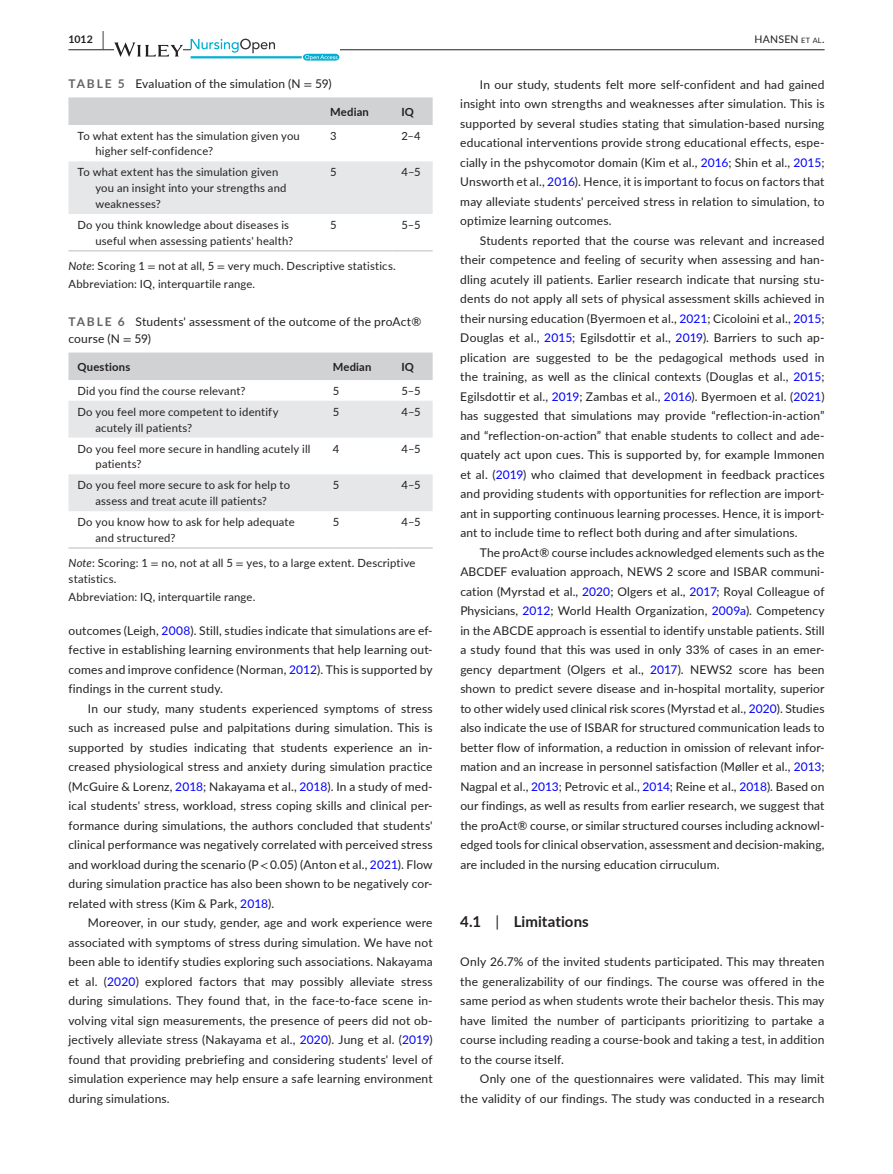
<style>
.page{position:relative;width:893px;height:1174px;background:#fff}
.page>*{position:absolute;margin:0;border:0;box-sizing:border-box;transform-origin:0 0}
.t1{font:700 15px "Lato";letter-spacing:.005em;color:#231f20}
.t2{font:12px/19.5px "Lato";letter-spacing:.015em;color:#231f20;text-align:justify}
.t3{font:11.25px/15.8px "Lato";letter-spacing:.015em;color:#231f20}
.t4{font:700 11.25px "Lato";letter-spacing:.02em;color:#231f20}
.t5{font:10.5px "Lato";letter-spacing:.02em;color:#231f20}
.t6{font:700 10.5px "Lato";color:#231f20}
.s1{font-size:19.5px}
.s2{font-size:7.35px}
.s3{font-weight:700;color:#636366}
.s4{font-family:"STIX"}
.s5{font-style:italic}
.s6{color:#00f}
.s7{font-weight:400}
</style>
<div class="page">
<hr style="left:68px;top:49px;width:756px;height:1px;background:#231f20">
<svg style="left:114px;top:42px;width:69px;height:15px"></svg>
<svg style="left:191px;top:39px;width:148px;height:22px"></svg>
<div style="left:68px;top:97px;width:365px;height:28px;background:#d1d2d4"></div>
<div style="left:68px;top:161px;width:365px;height:53px;background:#e6e7e9"></div>
<hr style="left:68px;top:250px;width:253px;height:1px;background:#d1d2d4">
<hr style="left:321px;top:250px;width:71px;height:1px;background:#d1d2d4">
<hr style="left:392px;top:250px;width:41px;height:1px;background:#d1d2d4">
<div style="left:68px;top:352px;width:365px;height:28px;background:#d1d2d4"></div>
<svg style="left:68px;top:401px;width:365px;height:110px"></svg>
<hr style="left:68px;top:547px;width:256px;height:2px;background:#d1d2d4">
<hr style="left:324px;top:547px;width:68px;height:2px;background:#d1d2d4">
<hr style="left:392px;top:547px;width:41px;height:2px;background:#d1d2d4">
<p class="t6" style="left:68px;top:31px;width:37px">1012 <span class="s1">|</span></p>
<p class="t5" style="left:755px;top:31px;width:71px">HANSEN <span class="s2">et al</span>.</p>
<p class="t2" style="left:68px;top:73px;width:265px"><span class="s3">TABLE 5</span> Evaluation of the simulation (N <span class="s4">=</span> 59)</p>
<p class="t4" style="left:330px;top:103px;width:40px">Median</p>
<p class="t4" style="left:401px;top:103px;width:14px">IQ</p>
<p class="t3" style="left:95px;top:127px;width:206px;text-indent:-18px">To what extent has the simulation given you higher self-confidence?</p>
<p class="t3" style="left:330px;top:127px;width:8px">3</p>
<p class="t3" style="left:401px;top:127px;width:21px">2–4</p>
<p class="t3" style="left:95px;top:164px;width:193px;text-indent:-18px">To what extent has the simulation given you an insight into your strengths and weaknesses?</p>
<p class="t3" style="left:330px;top:164px;width:8px">5</p>
<p class="t3" style="left:401px;top:164px;width:21px">4–5</p>
<p class="t3" style="left:95px;top:217px;width:199px;text-indent:-18px">Do you think knowledge about diseases is useful when assessing patients' health?</p>
<p class="t3" style="left:330px;top:217px;width:8px">5</p>
<p class="t3" style="left:401px;top:217px;width:21px">5–5</p>
<p class="t3" style="left:68px;top:256px;width:329px;line-height:18px"><span class="s5">Note</span>: Scoring 1 <span class="s4">=</span> not at all, 5 <span class="s4">=</span> very much. Descriptive statistics.<br>Abbreviation: IQ, interquartile range.</p>
<p class="t2" style="left:68px;top:313px;width:355px;line-height:16.5px"><span class="s3">TABLE 6</span> Students' assessment of the outcome of the proAct® course (N <span class="s4">=</span> 59)</p>
<p class="t4" style="left:77px;top:358px;width:54px">Questions</p>
<p class="t4" style="left:333px;top:358px;width:40px">Median</p>
<p class="t4" style="left:401px;top:358px;width:14px">IQ</p>
<p class="t3" style="left:77px;top:382px;width:169px">Did you find the course relevant?</p>
<p class="t3" style="left:333px;top:382px;width:8px">5</p>
<p class="t3" style="left:401px;top:382px;width:21px">5–5</p>
<p class="t3" style="left:95px;top:403px;width:185px;text-indent:-18px">Do you feel more competent to identify acutely ill patients?</p>
<p class="t3" style="left:333px;top:403px;width:8px">5</p>
<p class="t3" style="left:401px;top:403px;width:21px">4–5</p>
<p class="t3" style="left:95px;top:440px;width:217px;text-indent:-18px">Do you feel more secure in handling acutely ill patients?</p>
<p class="t3" style="left:333px;top:440px;width:8px">4</p>
<p class="t3" style="left:401px;top:440px;width:21px">4–5</p>
<p class="t3" style="left:78px;top:477px;width:214px;text-align:center">Do you feel more secure to ask for help to assess and treat acute ill patients?</p>
<p class="t3" style="left:333px;top:477px;width:8px">5</p>
<p class="t3" style="left:401px;top:477px;width:21px">4–5</p>
<p class="t3" style="left:96px;top:514px;width:201px;text-indent:-18px">Do you know how to ask for help adequate and structured?</p>
<p class="t3" style="left:333px;top:514px;width:8px">5</p>
<p class="t3" style="left:401px;top:514px;width:21px">4–5</p>
<p class="t3" style="left:69px;top:554px;width:348px"><span class="s5">Note</span>: Scoring: 1 <span class="s4">=</span> no, not at all 5 <span class="s4">=</span> yes, to a large extent. Descriptive statistics.</p>
<p class="t3" style="left:69px;top:588px;width:188px">Abbreviation: IQ, interquartile range.</p>
<p class="t2" style="left:68px;top:620px;width:366px">outcomes (Leigh, <span class="s6">2008</span>). Still, studies indicate that simulations are ef&shy;fective in establishing learning environments that help learning out&shy;comes and improve confidence (Norman, <span class="s6">2012</span>). This is supported by findings in the current study.</p>
<p class="t2" style="left:68px;top:698px;width:366px;text-indent:20px">In our study, many students experienced symptoms of stress such as increased pulse and palpitations during simulation. This is supported by studies indicating that students experience an in&shy;creased physiological stress and anxiety during simulation practice (McGuire &amp; Lorenz, <span class="s6">2018</span>; Nakayama et al., <span class="s6">2018</span>). In a study of med&shy;ical students' stress, workload, stress coping skills and clinical per&shy;formance during simulations, the authors concluded that students' clinical performance was negatively correlated with perceived stress and workload during the scenario (P <span class="s4">&lt;</span> 0.05) (Anton et al., <span class="s6">2021</span>). Flow during simulation practice has also been shown to be negatively cor&shy;related with stress (Kim &amp; Park, <span class="s6">2018</span>).</p>
<p class="t2" style="left:68px;top:912px;width:366px;text-indent:20px">Moreover, in our study, gender, age and work experience were associated with symptoms of stress during simulation. We have not been able to identify studies exploring such associations. Nakayama et al. (<span class="s6">2020</span>) explored factors that may possibly alleviate stress during simulations. They found that, in the face-to-face scene in&shy;volving vital sign measurements, the presence of peers did not ob&shy;jectively alleviate stress (Nakayama et al., <span class="s6">2020</span>). Jung et al. (<span class="s6">2019</span>) found that providing prebriefing and considering students' level of simulation experience may help ensure a safe learning environment during simulations.</p>
<p class="t2" style="left:460px;top:74px;width:366px;text-indent:20px">In our study, students felt more self-confident and had gained insight into own strengths and weaknesses after simulation. This is supported by several studies stating that simulation-based nursing educational interventions provide strong educational effects, espe&shy;cially in the pshycomotor domain (Kim et al., <span class="s6">2016</span>; Shin et al., <span class="s6">2015</span>; Unsworth et al., <span class="s6">2016</span>). Hence, it is important to focus on factors that may alleviate students' perceived stress in relation to simulation, to optimize learning outcomes.</p>
<p class="t2" style="left:460px;top:230px;width:366px;text-indent:20px">Students reported that the course was relevant and increased their competence and feeling of security when assessing and han&shy;dling acutely ill patients. Earlier research indicate that nursing stu&shy;dents do not apply all sets of physical assessment skills achieved in their nursing education (Byermoen et al., <span class="s6">2021</span>; Cicoloini et al., <span class="s6">2015</span>; Douglas et al., <span class="s6">2015</span>; Egilsdottir et al., <span class="s6">2019</span>). Barriers to such ap&shy;plication are suggested to be the pedagogical methods used in the training, as well as the clinical contexts (Douglas et al., <span class="s6">2015</span>; Egilsdottir et al., <span class="s6">2019</span>; Zambas et al., <span class="s6">2016</span>). Byermoen et al. (<span class="s6">2021</span>) has suggested that simulations may provide “reflection-in-action” and “reflection-on-action” that enable students to collect and ade&shy;quately act upon cues. This is supported by, for example Immonen et al. (<span class="s6">2019</span>) who claimed that development in feedback practices and providing students with opportunities for reflection are import&shy;ant in supporting continuous learning processes. Hence, it is import&shy;ant to include time to reflect both during and after simulations.</p>
<p class="t2" style="left:460px;top:542px;width:366px;text-indent:20px">The proAct® course includes acknowledged elements such as the ABCDEF evaluation approach, NEWS 2 score and ISBAR communi&shy;cation (Myrstad et al., <span class="s6">2020</span>; Olgers et al., <span class="s6">2017</span>; Royal Colleague of Physicians, <span class="s6">2012</span>; World Health Organization, <span class="s6">2009a</span>). Competency in the ABCDE approach is essential to identify unstable patients. Still a study found that this was used in only 33% of cases in an emer&shy;gency department (Olgers et al., <span class="s6">2017</span>). NEWS2 score has been shown to predict severe disease and in-hospital mortality, superior to other widely used clinical risk scores (Myrstad et al., <span class="s6">2020</span>). Studies also indicate the use of ISBAR for structured communication leads to better flow of information, a reduction in omission of relevant infor&shy;mation and an increase in personnel satisfaction (Møller et al., <span class="s6">2013</span>; Nagpal et al., <span class="s6">2013</span>; Petrovic et al., <span class="s6">2014</span>; Reine et al., <span class="s6">2018</span>). Based on our findings, as well as results from earlier research, we suggest that the proAct® course, or similar structured courses including acknowl&shy;edged tools for clinical observation, assessment and decision-making, are included in the nursing education cirruculum.</p>
<p class="t1" style="left:460px;top:911px;width:130px">4.1 <span class="s7">|</span> Limitations</p>
<p class="t2" style="left:460px;top:951px;width:366px">Only 26.7% of the invited students participated. This may threaten the generalizability of our findings. The course was offered in the same period as when students wrote their bachelor thesis. This may have limited the number of participants prioritizing to partake a course including reading a course-book and taking a test, in addition to the course itself.</p>
<p class="t2" style="left:460px;top:1068px;width:366px;text-align:right">Only one of the questionnaires were validated. This may limit the validity of our findings. The study was conducted in a research</p>
</div>
